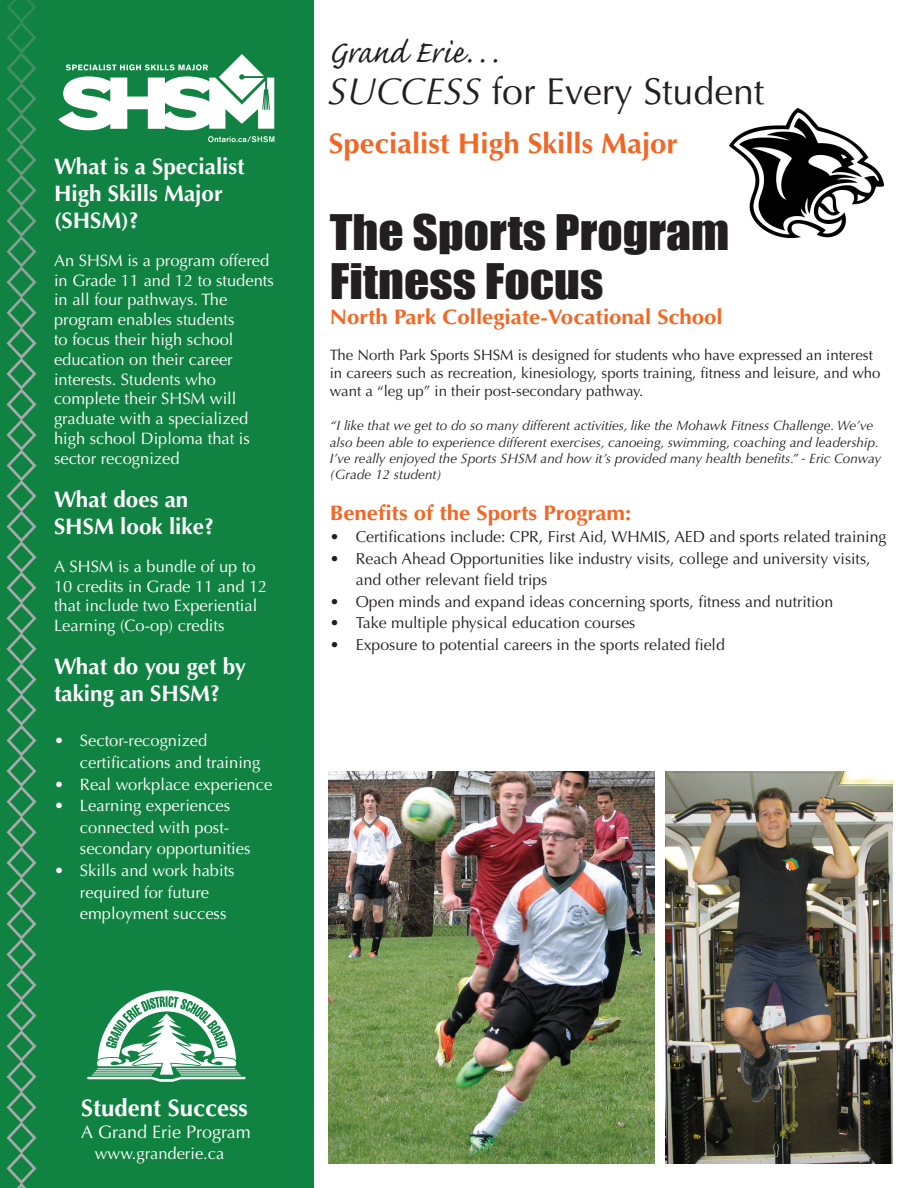
<style>
.page{position:relative;width:918px;height:1188px;background:#fff}
.page>*{position:absolute;margin:0;border:0;box-sizing:border-box;transform-origin:0 0}
.t1{font:45px "Impact";color:#231f20;scale:1.1 1}
.t2{font:39.6px "Caflisch Script Web";color:#231f20}
.t3{font:37.5px "Optima LT Std";color:#231f20}
.t4{font:700 28.5px "Optima LT Std";color:#f26725}
.t5{font:700 24px "Optima LT Std";color:#fff}
.t6{font:700 22.5px/27px "Optima LT Std";color:#fff}
.t7{font:700 21px "Optima LT Std";color:#f26725;scale:1.06 1}
.t8{font:18px "Optima LT Std";color:#fff}
.t9{font:16.5px/19.8px "Optima LT Std";color:#fff}
.t10{font:15.9px/21.6px "Optima LT Std";color:#231f20}
.t11{font:15px/18px "Optima LT Std";color:#231f20}
.t12{font:italic 13.5px/16.2px "Optima LT Std";color:#231f20}
.s1{font-style:italic}
</style>
<div class="page">
<img style="left:730px;top:109px;width:153px;height:129px">
<div style="left:0;top:0;width:313px;height:1188px;background:#108342"></div>
<svg style="left:58px;top:54px;width:216px;height:88px"></svg>
<svg style="left:87px;top:990px;width:159px;height:92px"></svg>
<svg style="left:6px;top:0;width:31px;height:1188px"></svg>
<img style="left:665px;top:771px;width:228px;height:392px">
<img style="left:328px;top:771px;width:326px;height:392px">
<p class="t6" style="left:54px;top:153px;width:192px">What is a Specialist<br>High Skills Major (SHSM)?</p>
<p class="t9" style="left:54px;top:251px;width:221px">An SHSM is a program offered in Grade 11 and 12 to students in all four pathways. The program enables students<br>to focus their high school education on their career interests. Students who complete their SHSM will graduate with a specialized high school Diploma that is sector recognized</p>
<p class="t6" style="left:54px;top:486px;width:162px">What does an<br>SHSM look like?</p>
<p class="t9" style="left:54px;top:557px;width:215px">A SHSM is a bundle of up to<br>10 credits in Grade 11 and 12 that include two Experiential<br>Learning (Co-op) credits</p>
<p class="t6" style="left:54px;top:654px;width:194px">What do you get by taking an SHSM?</p>
<p class="t9" style="left:80px;top:730px;width:182px;line-height:21.6px;text-indent:-26px">• Sector-recognized certifications and training</p>
<p class="t9" style="left:54px;top:774px;width:220px">• Real workplace experience</p>
<p class="t9" style="left:80px;top:795px;width:172px;line-height:21.6px;text-indent:-26px">• Learning experiences connected with post&shy;secondary opportunities</p>
<p class="t9" style="left:80px;top:860px;width:156px;line-height:21.6px;text-indent:-26px">• Skills and work habits required for future employment success</p>
<p class="t2" style="left:329px;top:32px;width:175px">Grand Erie…</p>
<p class="t3" style="left:328px;top:69px;width:438px"><span class="s1">SUCCESS</span> for Every Student</p>
<p class="t4" style="left:329px;top:126px;width:351px">Specialist High Skills Major</p>
<p class="t1" style="left:330px;top:197px;width:365px">The Sports Program</p>
<p class="t1" style="left:330px;top:246px;width:250px">Fitness Focus</p>
<p class="t7" style="left:330px;top:305px;width:372px">North Park Collegiate-Vocational School</p>
<p class="t11" style="left:330px;top:346px;width:552px">The North Park Sports SHSM is designed for students who have expressed an interest in careers such as recreation, kinesiology, sports training, fitness and leisure, and who want a “leg up” in their post-secondary pathway.</p>
<p class="t12" style="left:330px;top:418px;width:553px">“I like that we get to do so many different activities, like the Mohawk Fitness Challenge. We’ve also been able to experience different exercises, canoeing, swimming, coaching and leadership.<br>I’ve really enjoyed the Sports SHSM and how it’s provided many health benefits.” - Eric Conway (Grade 12 student)</p>
<p class="t7" style="left:330px;top:501px;width:286px">Benefits of the Sports Program:</p>
<p class="t10" style="left:330px;top:526px;width:558px">• Certifications include: CPR, First Aid, WHMIS, AED and sports related training</p>
<p class="t10" style="left:356px;top:548px;width:516px;text-indent:-26px">• Reach Ahead Opportunities like industry visits, college and university visits, and other relevant field trips</p>
<p class="t10" style="left:330px;top:591px;width:505px">• Open minds and expand ideas concerning sports, fitness and nutrition</p>
<p class="t10" style="left:330px;top:613px;width:307px">• Take multiple physical education courses</p>
<p class="t10" style="left:330px;top:634px;width:397px">• Exposure to potential careers in the sports related field</p>
<p class="t5" style="left:81px;top:1094px;width:168px">Student Success</p>
<p class="t8" style="left:81px;top:1121px;width:171px">A Grand Erie Program</p>
<p class="t9" style="left:95px;top:1144px;width:131px">www.granderie.ca</p>
</div>
